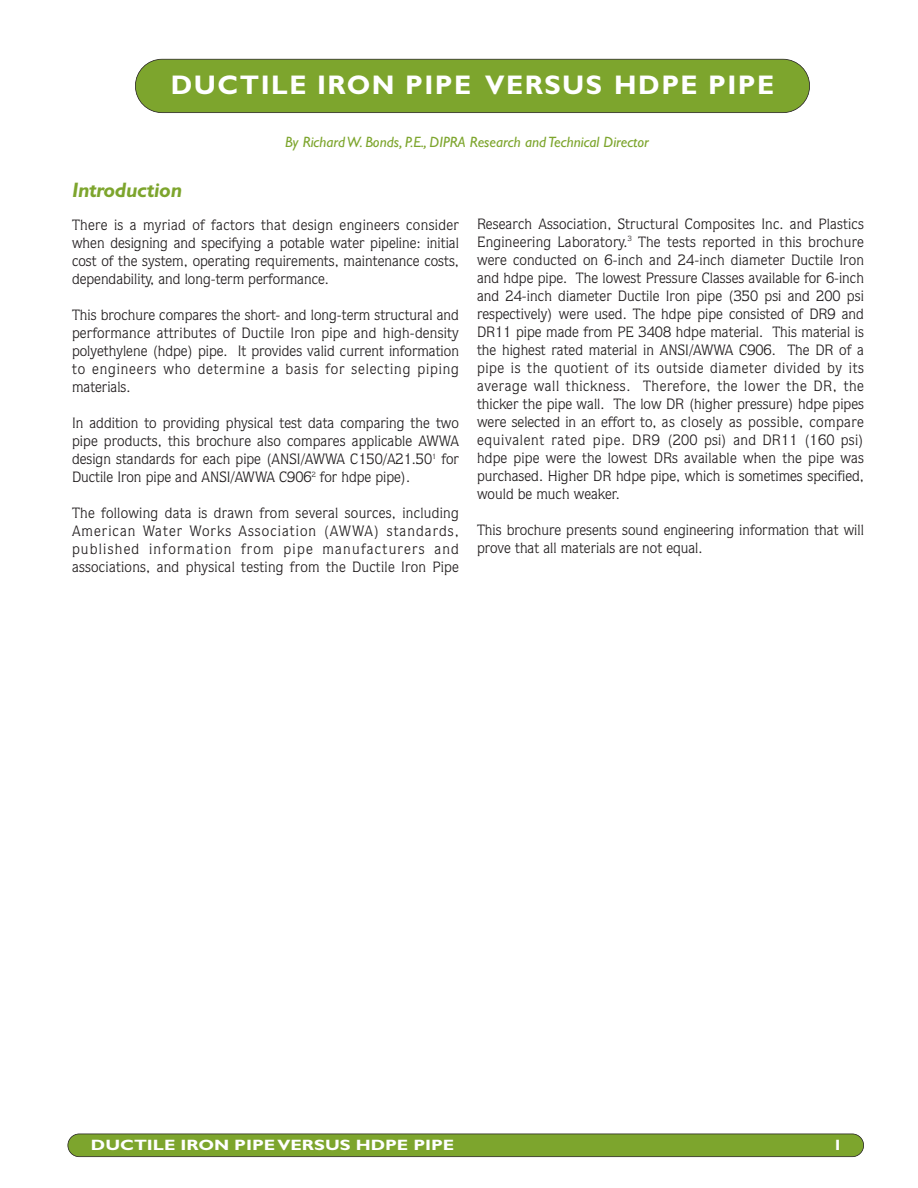
<style>
.page{position:relative;width:918px;height:1188px;background:#fff}
.page>*{position:absolute;margin:0;border:0;box-sizing:border-box;transform-origin:0 0}
.t1{font:700 27px "Gill Sans";letter-spacing:.055em;color:#fff}
.t2{font:italic 700 21px "Gill Sans";letter-spacing:-.015em;color:#7da52d}
.t3{font:15px/18px "Quorum IT Cby BT";color:#231f20;text-align:justify}
.t4{font:italic 15px "Gill Sans";color:#7da52d}
.t5{font:700 15px "Gill Sans";color:#fff;scale:1.2 1}
</style>
<div class="page">
<div style="left:68px;top:1134px;width:796px;height:23px;background:#7da52d;border-radius:11px"></div>
<div style="left:68px;top:1134px;width:796px;height:23px;border:2px solid #231f20;border-radius:12px"></div>
<div style="left:135px;top:59px;width:675px;height:54px;background:#7da52d;border-radius:27px"></div>
<div style="left:135px;top:59px;width:675px;height:54px;border:2px solid #231f20;border-radius:27px"></div>
<h1 class="t1" style="left:171px;top:75px;width:605px">DUCTILE IRON PIPE VERSUS HDPE PIPE</h1>
<p class="t4" style="left:285px;top:137px;width:365px">By Richard W. Bonds, P.E., DIPRA Research and Technical Director</p>
<h2 class="t2" style="left:72px;top:183px;width:112px">Introduction</h2>
<p class="t3" style="left:72px;top:217px;width:388px">There is a myriad of factors that design engineers consider when designing and specifying a potable water pipeline: initial cost of the system, operating requirements, maintenance costs, dependability, and long-term performance.</p>
<p class="t3" style="left:72px;top:307px;width:389px">This brochure compares the short- and long-term structural and performance attributes of Ductile Iron pipe and high-density polyethylene (hdpe) pipe. It provides valid current information to engineers who determine a basis for selecting piping materials.</p>
<p class="t3" style="left:72px;top:415px;width:389px">In addition to providing physical test data comparing the two pipe products, this brochure also compares applicable AWWA design standards for each pipe (ANSI/AWWA C150/A21.50<sup>1</sup> for Ductile Iron pipe and ANSI/AWWA C906<sup>2</sup> for hdpe pipe).</p>
<p class="t3" style="left:72px;top:505px;width:389px">The following data is drawn from several sources, including American Water Works Association (AWWA) standards, published information from pipe manufacturers and associations, and physical testing from the Ductile Iron Pipe</p>
<p class="t3" style="left:477px;top:216px;width:389px">Research Association, Structural Composites Inc. and Plastics Engineering Laboratory.<sup>3</sup> The tests reported in this brochure were conducted on 6-inch and 24-inch diameter Ductile Iron and hdpe pipe. The lowest Pressure Classes available for 6-inch and 24-inch diameter Ductile Iron pipe (350 psi and 200 psi respectively) were used. The hdpe pipe consisted of DR9 and DR11 pipe made from PE 3408 hdpe material. This material is the highest rated material in ANSI/AWWA C906. The DR of a pipe is the quotient of its outside diameter divided by its average wall thickness. Therefore, the lower the DR, the thicker the pipe wall. The low DR (higher pressure) hdpe pipes were selected in an effort to, as closely as possible, compare equivalent rated pipe. DR9 (200 psi) and DR11 (160 psi) hdpe pipe were the lowest DRs available when the pipe was purchased. Higher DR hdpe pipe, which is sometimes specified, would be much weaker.</p>
<p class="t3" style="left:477px;top:522px;width:388px">This brochure presents sound engineering information that will prove that all materials are not equal.</p>
<p class="t5" style="left:91px;top:1139px;width:304px">DUCTILE IRON PIPEVERSUS HDPE PIPE</p>
<p class="t5" style="left:833px;top:1139px;width:10px">1</p>
</div>
